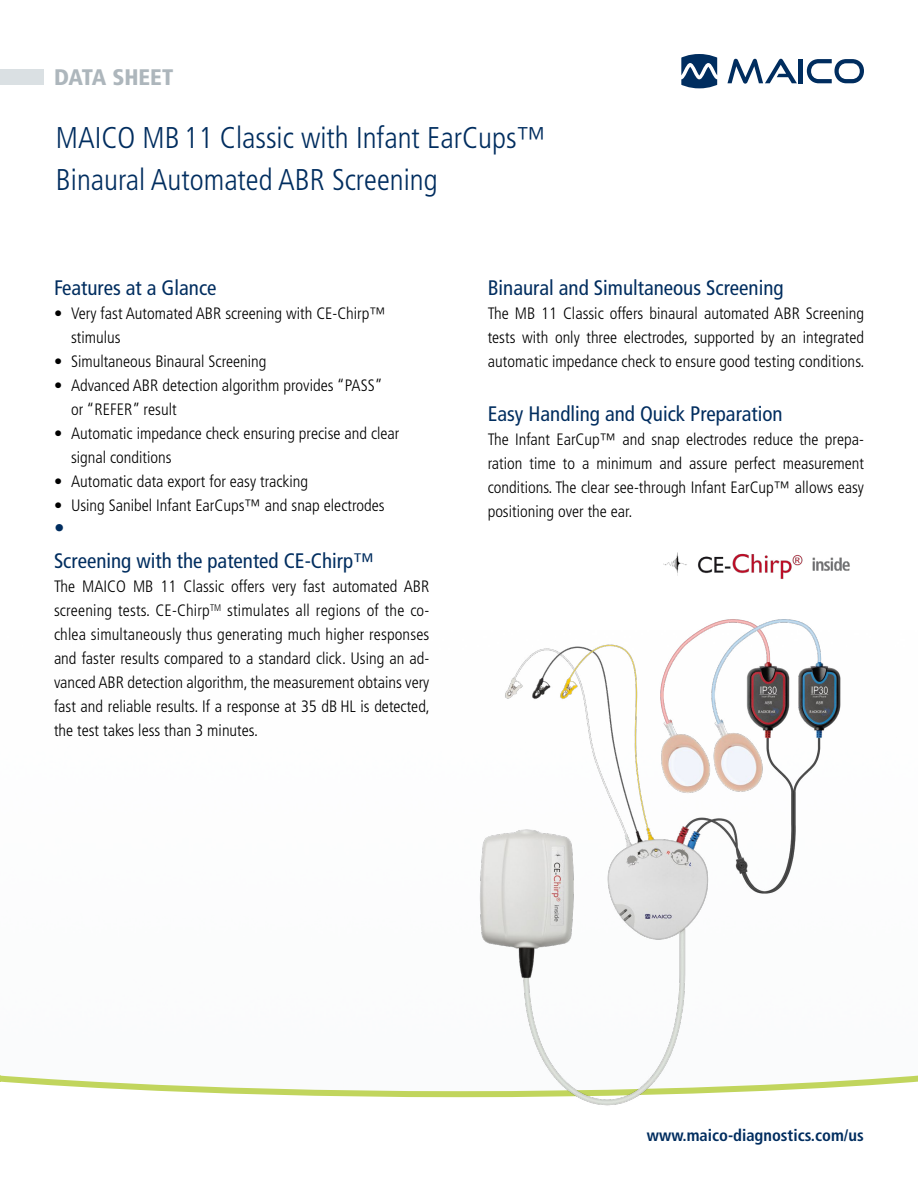
<style>
.page{position:relative;width:918px;height:1188px;background:#fff}
.page>*{position:absolute;margin:0;border:0;box-sizing:border-box;transform-origin:0 0}
.t1{font:300 condensed 30px/42px "Frutiger LT";color:#002d5f}
.t2{font:900 condensed 22.5px "Frutiger LT Std";color:#adb6bc}
.t3{font:condensed 21px/33px "Frutiger LT";color:#002d5f}
.t4{font:300 condensed 16.5px/24px "Frutiger LT";color:#000}
.t5{font:700 condensed 16.5px "Frutiger LT";color:#002d5f}
</style>
<div class="page">
<svg style="left:0;top:1075px;width:354px;height:22px"></svg>
<div style="left:0;top:69px;width:43px;height:16px;background:#dae0e3"></div>
<svg style="left:727px;top:59px;width:70px;height:25px"></svg>
<hr style="left:799px;top:59px;width:4px;height:24px;background:#002d5f">
<svg style="left:807px;top:59px;width:57px;height:24px"></svg>
<svg style="left:681px;top:54px;width:36px;height:34px"></svg>
<img style="left:354px;top:619px;width:564px;height:487px">
<img style="left:663px;top:552px;width:187px;height:27px">
<h2 class="t2" style="left:54px;top:64px;width:121px">DATA SHEET</h2>
<h1 class="t1" style="left:56px;top:117px;width:492px">MAICO MB 11 Classic with Infant EarCups™<br>Binaural Automated ABR Screening</h1>
<p class="t3" style="left:54px;top:271px;width:164px">Features at a Glance</p>
<p class="t4" style="left:71px;top:302px;width:317px;text-indent:-17px">• Very fast Automated ABR screening with CE-Chirp™ stimulus</p>
<p class="t4" style="left:54px;top:350px;width:214px">• Simultaneous Binaural Screening</p>
<p class="t4" style="left:71px;top:374px;width:313px;text-indent:-17px">• Advanced ABR detection algorithm provides “PASS” or “REFER” result</p>
<p class="t4" style="left:71px;top:422px;width:330px;text-indent:-17px">• Automatic impedance check ensuring precise and clear signal conditions</p>
<p class="t4" style="left:54px;top:470px;width:256px">• Automatic data export for easy tracking</p>
<p class="t4" style="left:54px;top:494px;width:332px">• Using Sanibel Infant EarCups™ and snap electrodes</p>
<p class="t3" style="left:54px;top:511px;width:322px">•<br>Screening with the patented CE-Chirp™</p>
<p class="t4" style="left:54px;top:575px;width:377px;text-align:justify">The MAICO MB 11 Classic offers very fast automated ABR screening tests. CE-Chirp<sup>TM</sup> stimulates all regions of the co&shy;chlea simultaneously thus generating much higher responses and faster results compared to a standard click. Using an ad&shy;vanced ABR detection algorithm, the measurement obtains very fast and reliable results. If a response at 35 dB HL is detected, the test takes less than 3 minutes.</p>
<p class="t3" style="left:488px;top:271px;width:297px">Binaural and Simultaneous Screening</p>
<p class="t4" style="left:488px;top:302px;width:378px;text-align:justify">The MB 11 Classic offers binaural automated ABR Screening tests with only three electrodes, supported by an integrated automatic impedance check to ensure good testing conditions.</p>
<p class="t3" style="left:488px;top:397px;width:297px">Easy Handling and Quick Preparation</p>
<p class="t4" style="left:488px;top:428px;width:378px;text-align:justify">The Infant EarCup™ and snap electrodes reduce the prepa&shy;ration time to a minimum and assure perfect measurement conditions. The clear see-through Infant EarCup™ allows easy positioning over the ear.</p>
<p class="t5" style="left:647px;top:1126px;width:218px">www.maico-diagnostics.com/us</p>
</div>
